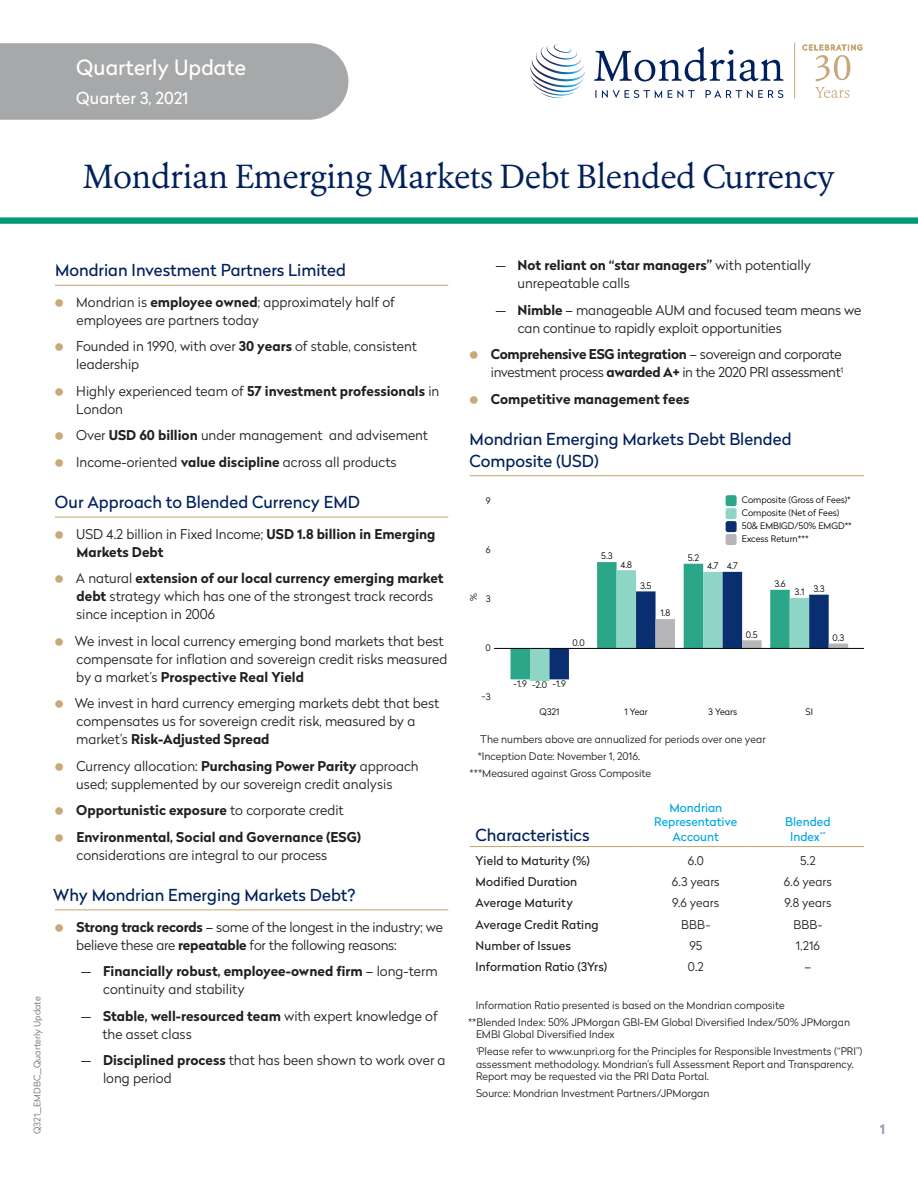
<style>
.page{position:relative;width:918px;height:1188px;background:#fff}
.page>*{position:absolute;margin:0;border:0;box-sizing:border-box;transform-origin:0 0}
.t1{font:33px "Erato";letter-spacing:-.015em;color:#00205c}
.t2{font:21px "Radikal";color:#fff}
.Heading_2{font:16.5px/21.6px "Radikal";color:#00205c}
.t3{font:16.5px "Radikal";color:#fff}
.Bodytext_with_subbul{font:300 13.5px/18px "Radikal";color:#231f20}
.Bodytext_with_subbul-2{font:700 13.5px/18px "Radikal";color:#231f20}
.Bodytext_with_subbul-3{font:300 13.5px/18px "Radikal";letter-spacing:-.02em;color:#231f20}
.t4{font:700 13.5px "Radikal";color:#979dbb}
.t5{font:12px "Radikal";letter-spacing:.01em;color:#231f20}
.t6{font:300 12px "Radikal";letter-spacing:.015em;color:#231f20}
.t7{font:12px/14.4px "Radikal";color:#00a7e1;text-align:center}
.Footnote{font:300 10.5px/12.6px "Radikal";color:#231f20}
.t8{font:300 9px/12.9px "Radikal";color:#000}
.t9{font:300 9px "Radikal";color:#6c6d70}
.s1{font-weight:700}
.s2{font-weight:300}
</style>
<div class="page">
<div style="left:0;top:217px;width:918px;height:7px;background:#009877"></div>
<div style="left:0;top:43px;width:348px;height:77px;background:#a7a8a9"></div>
<hr style="left:55px;top:285px;width:393px;height:1px;background:#c8a977">
<hr style="left:55px;top:517px;width:393px;height:1px;background:#c8a977">
<hr style="left:55px;top:909px;width:393px;height:1px;background:#c8a977">
<hr style="left:470px;top:475px;width:394px;height:1px;background:#c8a977">
<svg style="left:470px;top:847px;width:394px;height:1px"></svg>
<hr style="left:470px;top:846px;width:170px;height:1px;background:#c8a977">
<hr style="left:640px;top:846px;width:112px;height:1px;background:#c8a977">
<hr style="left:752px;top:846px;width:112px;height:1px;background:#c8a977">
<svg style="left:530px;top:45px;width:55px;height:53px"></svg>
<svg style="left:594px;top:47px;width:189px;height:35px"></svg>
<svg style="left:595px;top:90px;width:188px;height:8px"></svg>
<hr style="left:794px;top:43px;width:1px;height:55px;background:#c8a878">
<svg style="left:815px;top:87px;width:34px;height:11px"></svg>
<svg style="left:802px;top:44px;width:60px;height:37px"></svg>
<svg style="left:493px;top:495px;width:371px;height:186px"></svg>
<p class="t2" style="left:76px;top:53px;width:171px">Quarterly Update</p>
<p class="t3" style="left:76px;top:86px;width:114px">Quarter 3, 2021</p>
<h1 class="t1" style="left:83px;top:155px;width:753px">Mondrian Emerging Markets Debt Blended Currency</h1>
<p class="t9" style="left:31px;top:1134px;width:139px;rotate:-90deg">Q321_EMDBC_Quarterly Update</p>
<p class="Heading_2" style="left:55px;top:259px;width:292px">Mondrian Investment Partners Limited</p>
<p class="Bodytext_with_subbul" style="left:76px;top:292px;width:320px">Mondrian is <span class="s1">employee owned</span>; approximately half of employees are partners today</p>
<p class="Bodytext_with_subbul" style="left:76px;top:337px;width:342px">Founded in 1990, with over <span class="s1">30 years</span> of stable, consistent leadership</p>
<p class="Bodytext_with_subbul" style="left:76px;top:381px;width:365px">Highly experienced team of <span class="s1">57 investment professionals</span> in<br>London</p>
<p class="Bodytext_with_subbul" style="left:76px;top:426px;width:353px">Over <span class="s1">USD 60 billion</span> under management and advisement</p>
<p class="Bodytext_with_subbul" style="left:76px;top:452px;width:322px">Income-oriented <span class="s1">value discipline</span> across all products</p>
<p class="Heading_2" style="left:55px;top:490px;width:306px">Our Approach to Blended Currency EMD</p>
<p class="Bodytext_with_subbul-2" style="left:76px;top:524px;width:361px"><span class="s2">USD 4.2 billion in Fixed Income;</span> USD 1.8 billion in Emerging<br>Markets Debt</p>
<p class="Bodytext_with_subbul" style="left:76px;top:569px;width:369px">A natural <span class="s1">extension of our local currency emerging market debt</span> strategy which has one of the strongest track records since inception in 2006</p>
<p class="Bodytext_with_subbul" style="left:75px;top:631px;width:374px">We invest in local currency emerging bond markets that best compensate for inflation and sovereign credit risks measured by a market’s <span class="s1">Prospective Real Yield</span></p>
<p class="Bodytext_with_subbul" style="left:75px;top:694px;width:366px">We invest in hard currency emerging markets debt that best compensates us for sovereign credit risk, measured by a market’s <span class="s1">Risk-Adjusted Spread</span></p>
<p class="Bodytext_with_subbul" style="left:76px;top:756px;width:344px">Currency allocation: <span class="s1">Purchasing Power Parity</span> approach used; supplemented by our sovereign credit analysis</p>
<p class="Bodytext_with_subbul-2" style="left:76px;top:801px;width:269px">Opportunistic exposure <span class="s2">to corporate credit</span></p>
<p class="Bodytext_with_subbul-2" style="left:76px;top:827px;width:286px">Environmental, Social and Governance (ESG) <span class="s2">considerations are integral to our process</span></p>
<p class="Heading_2" style="left:53px;top:883px;width:304px">Why Mondrian Emerging Markets Debt?</p>
<p class="Bodytext_with_subbul" style="left:76px;top:917px;width:368px"><span class="s1">Strong track records</span> – some of the longest in the industry; we believe these are <span class="s1">repeatable</span> for the following reasons:</p>
<p class="Bodytext_with_subbul-2" style="left:103px;top:961px;width:336px;text-indent:-22px"><span class="s2">—</span> Financially robust, employee-owned firm <span class="s2">– long-term continuity and stability</span></p>
<p class="Bodytext_with_subbul" style="left:102px;top:1006px;width:337px;text-indent:-22px">— <span class="s1">Stable, well-resourced team</span> with expert knowledge of the asset class</p>
<p class="Bodytext_with_subbul" style="left:103px;top:1051px;width:344px;text-indent:-22px">— <span class="s1">Disciplined process</span> that has been shown to work over a long period</p>
<p class="Bodytext_with_subbul" style="left:518px;top:256px;width:295px;text-indent:-22px">— <span class="s1">Not reliant on “star managers”</span> with potentially unrepeatable calls</p>
<p class="Bodytext_with_subbul" style="left:518px;top:301px;width:345px;text-indent:-22px">— <span class="s1">Nimble</span> – manageable AUM and focused team means we can continue to rapidly exploit opportunities</p>
<p class="Bodytext_with_subbul-3" style="left:491px;top:345px;width:354px"><span class="s1">Comprehensive ESG integration</span> – sovereign and corporate investment process <span class="s1">awarded A+</span> in the 2020 PRI assessment<sup>1</sup></p>
<p class="Bodytext_with_subbul-2" style="left:491px;top:389px;width:200px">Competitive management fees</p>
<p class="Heading_2" style="left:470px;top:427px;width:324px">Mondrian Emerging Markets Debt Blended<br>Composite (USD)</p>
<p class="t8" style="left:486px;top:494px;width:6px">9</p>
<p class="t8" style="left:486px;top:543px;width:6px">6</p>
<p class="t8" style="left:467px;top:601px;width:9px;rotate:-90deg">%</p>
<p class="t8" style="left:486px;top:592px;width:6px">3</p>
<p class="t8" style="left:485px;top:641px;width:7px">0</p>
<p class="t8" style="left:482px;top:690px;width:10px">−3</p>
<p class="t8" style="left:573px;top:636px;width:14px">0.0</p>
<p class="t8" style="left:514px;top:677px;width:15px">-1.9</p>
<p class="t8" style="left:553px;top:677px;width:15px">-1.9</p>
<p class="t8" style="left:532px;top:678px;width:17px">-2.0</p>
<p class="t8" style="left:601px;top:549px;width:13px">5.3</p>
<p class="t8" style="left:688px;top:551px;width:13px">5.2</p>
<p class="t8" style="left:621px;top:557px;width:13px">4.8</p>
<p class="t8" style="left:707px;top:559px;width:13px">4.7</p>
<p class="t8" style="left:640px;top:579px;width:13px">3.5</p>
<p class="t8" style="left:660px;top:606px;width:11px">1.8</p>
<p class="t8" style="left:742px;top:493px;width:111px">Composite (Gross of Fees)*<br>Composite (Net of Fees)<br>50&amp; EMBIGD/50% EMGD**<br>Excess Return***</p>
<p class="t8" style="left:727px;top:559px;width:13px">4.7</p>
<p class="t8" style="left:774px;top:577px;width:13px">3.6</p>
<p class="t8" style="left:795px;top:585px;width:11px">3.1</p>
<p class="t8" style="left:813px;top:582px;width:13px">3.3</p>
<p class="t8" style="left:746px;top:627px;width:13px">0.5</p>
<p class="t8" style="left:833px;top:631px;width:13px">0.3</p>
<p class="t8" style="left:540px;top:705px;width:21px">Q321</p>
<p class="t8" style="left:624px;top:705px;width:25px">1 Year</p>
<p class="t8" style="left:708px;top:705px;width:30px">3 Years</p>
<p class="t8" style="left:806px;top:705px;width:9px">SI</p>
<p class="Footnote" style="left:480px;top:733px;width:287px">The numbers above are annualized for periods over one year</p>
<p class="Footnote" style="left:478px;top:750px;width:164px">*Inception Date: November 1, 2016.</p>
<p class="Footnote" style="left:470px;top:766px;width:183px">***Measured against Gross Composite</p>
<p class="Heading_2" style="left:476px;top:823px;width:115px">Characteristics</p>
<p class="t7" style="left:654px;top:800px;width:85px">Mondrian<br>Representative<br>Account</p>
<p class="t7" style="left:785px;top:814px;width:47px">Blended<br>Index<sup>**</sup></p>
<p class="t5" style="left:476px;top:852px;width:116px">Yield to Maturity (%)</p>
<p class="t6" style="left:688px;top:852px;width:18px">6.0</p>
<p class="t6" style="left:800px;top:852px;width:17px">5.2</p>
<p class="t5" style="left:476px;top:873px;width:103px">Modified Duration</p>
<p class="t6" style="left:672px;top:873px;width:49px">6.3 years</p>
<p class="t6" style="left:784px;top:873px;width:50px">6.6 years</p>
<p class="t5" style="left:476px;top:894px;width:99px">Average Maturity</p>
<p class="t6" style="left:672px;top:895px;width:48px">9.6 years</p>
<p class="t6" style="left:784px;top:895px;width:49px">9.8 years</p>
<p class="t5" style="left:476px;top:916px;width:125px">Average Credit Rating</p>
<p class="t6" style="left:681px;top:916px;width:31px">BBB-</p>
<p class="t6" style="left:793px;top:916px;width:31px">BBB-</p>
<p class="t5" style="left:476px;top:937px;width:97px">Number of Issues</p>
<p class="t6" style="left:689px;top:937px;width:14px">95</p>
<p class="t6" style="left:796px;top:937px;width:26px">1,216</p>
<p class="t5" style="left:476px;top:958px;width:133px">Information Ratio (3Yrs)</p>
<p class="t6" style="left:688px;top:958px;width:17px">0.2</p>
<p class="t6" style="left:805px;top:958px;width:8px">–</p>
<p class="Footnote" style="left:476px;top:998px;width:310px">Information Ratio presented is based on the Mondrian composite</p>
<p class="Footnote" style="left:476px;top:1015px;width:376px;text-indent:-8px">**Blended Index: 50% JPMorgan GBI-EM Global Diversified Index/50% JPMorgan<br>EMBI Global Diversified Index</p>
<p class="Footnote" style="left:476px;top:1045px;width:388px"><sup>1</sup>Please refer to www.unpri.org for the Principles for Responsible Investments (“PRI”) assessment methodology. Mondrian’s full Assessment Report and Transparency.<br>Report may be requested via the PRI Data Portal.</p>
<p class="Footnote" style="left:476px;top:1087px;width:235px">Source: Mondrian Investment Partners/JPMorgan</p>
<p class="t4" style="left:880px;top:1119px;width:7px">1</p>
</div>
